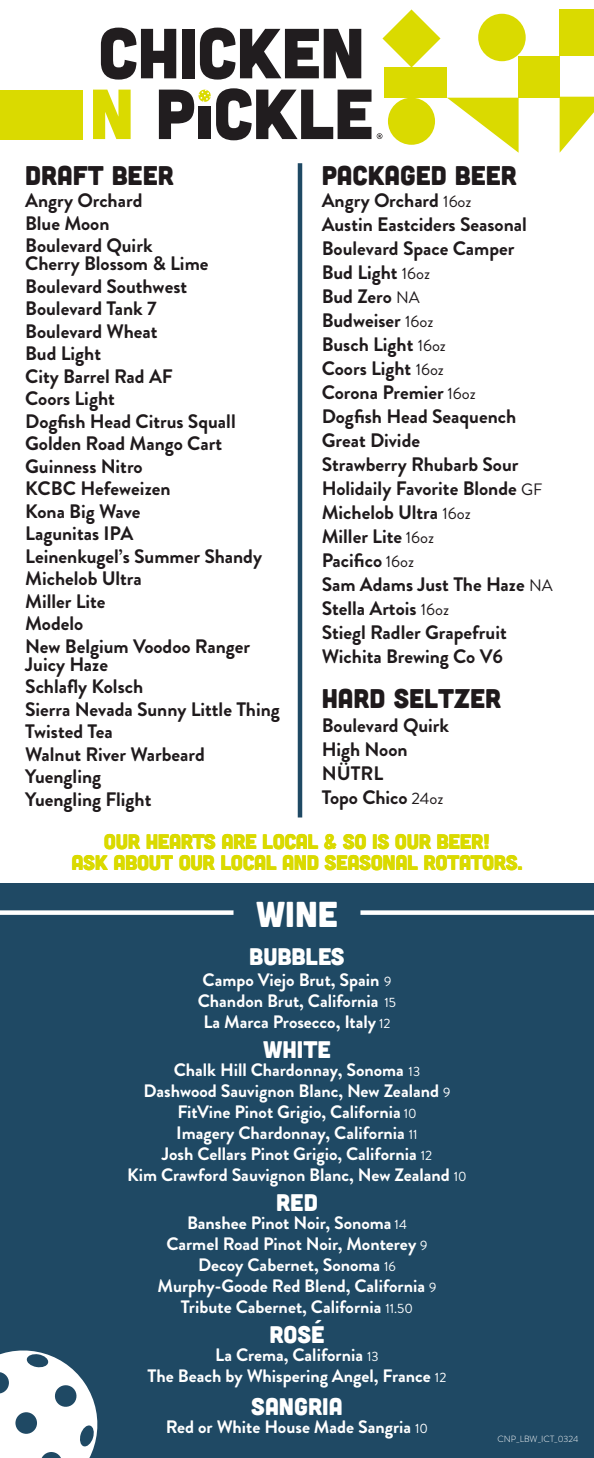
<style>
.page{position:relative;width:594px;height:1458px;background:#fff}
.page>*{position:absolute;margin:0;border:0;box-sizing:border-box;transform-origin:0 0}
.t1{font:36px "Cubano";color:#fff}
.t2{font:27px "Cubano";color:#1f1a1c}
.t3{font:24px "Cubano";color:#fff}
.t4{font:21px/21px "Cubano";letter-spacing:-.02em;color:#dada00;text-align:center}
.t5{font:700 19.5px/18px "Brandon Grotesque";color:#1f1a1c}
.t6{font:700 18px "Brandon Grotesque";color:#fff}
.t7{font:300 9px "Brandon Grotesque";color:#fff}
.s1{font-weight:400;font-size:16.5px}
.s2{font-weight:400;font-size:13.5px}
</style>
<div class="page">
<div style="left:0;top:884px;width:594px;height:574px;background:#1f4964"></div>
<hr style="left:298px;top:163px;width:4px;height:655px;background:#1f4964">
<svg style="left:0;top:1350px;width:97px;height:108px"></svg>
<svg style="left:101px;top:28px;width:75px;height:52px"></svg>
<div style="left:182px;top:29px;width:12px;height:49px;background:#211d1f"></div>
<svg style="left:200px;top:28px;width:161px;height:52px"></svg>
<svg style="left:93px;top:90px;width:38px;height:49px;background:#e0e02b"></svg>
<svg style="left:159px;top:88px;width:223px;height:52px"></svg>
<div style="left:0;top:90px;width:82px;height:49px;background:#dada00"></div>
<div style="left:388px;top:98px;width:47px;height:47px;background:#dada00;border-radius:50%"></div>
<svg style="left:382px;top:9px;width:59px;height:59px"></svg>
<div style="left:519px;top:57px;width:41px;height:41px;background:#dada00"></div>
<div style="left:384px;top:68px;width:63px;height:30px;background:#dada00"></div>
<svg style="left:447px;top:98px;width:72px;height:55px"></svg>
<div style="left:560px;top:9px;width:34px;height:47px;background:#dada00"></div>
<div style="left:478px;top:14px;width:48px;height:47px;background:#dada00;border-radius:50%"></div>
<svg style="left:560px;top:97px;width:34px;height:55px"></svg>
<div style="left:360px;top:910px;width:234px;height:5px;background:#fff"></div>
<div style="left:0;top:910px;width:234px;height:5px;background:#fff"></div>
<p class="t2" style="left:25px;top:158px;width:150px">DRAFT BEER</p>
<p class="t5" style="left:25px;top:192px;width:119px">Angry Orchard</p>
<p class="t5" style="left:25px;top:214px;width:86px">Blue Moon</p>
<p class="t5" style="left:25px;top:237px;width:185px">Boulevard Quirk<br>Cherry Blossom &amp; Lime</p>
<p class="t5" style="left:25px;top:277px;width:163px">Boulevard Southwest</p>
<p class="t5" style="left:25px;top:300px;width:133px">Boulevard Tank 7</p>
<p class="t5" style="left:25px;top:322px;width:134px">Boulevard Wheat</p>
<p class="t5" style="left:25px;top:345px;width:77px">Bud Light</p>
<p class="t5" style="left:25px;top:367px;width:149px">City Barrel Rad AF</p>
<p class="t5" style="left:25px;top:390px;width:91px">Coors Light</p>
<p class="t5" style="left:25px;top:412px;width:212px">Dogfish Head Citrus Squall</p>
<p class="t5" style="left:25px;top:435px;width:198px">Golden Road Mango Cart</p>
<p class="t5" style="left:25px;top:457px;width:119px">Guinness Nitro</p>
<p class="t5" style="left:25px;top:480px;width:147px">KCBC Hefeweizen</p>
<p class="t5" style="left:25px;top:502px;width:117px">Kona Big Wave</p>
<p class="t5" style="left:25px;top:525px;width:110px">Lagunitas IPA</p>
<p class="t5" style="left:25px;top:547px;width:238px">Leinenkugel’s Summer Shandy</p>
<p class="t5" style="left:25px;top:570px;width:118px">Michelob Ultra</p>
<p class="t5" style="left:25px;top:592px;width:82px">Miller Lite</p>
<p class="t5" style="left:25px;top:615px;width:60px">Modelo</p>
<p class="t5" style="left:25px;top:637px;width:226px">New Belgium Voodoo Ranger<br>Juicy Haze</p>
<p class="t5" style="left:25px;top:678px;width:120px">Schlafly Kolsch</p>
<p class="t5" style="left:25px;top:700px;width:256px">Sierra Nevada Sunny Little Thing</p>
<p class="t5" style="left:25px;top:723px;width:89px">Twisted Tea</p>
<p class="t5" style="left:25px;top:745px;width:181px">Walnut River Warbeard</p>
<p class="t5" style="left:25px;top:768px;width:77px">Yuengling</p>
<p class="t5" style="left:25px;top:790px;width:128px">Yuengling Flight</p>
<p class="t2" style="left:322px;top:158px;width:197px">PACKAGED BEER</p>
<p class="t5" style="left:322px;top:192px;width:151px">Angry Orchard <span class="s1">16oz</span></p>
<p class="t5" style="left:322px;top:216px;width:207px">Austin Eastciders Seasonal</p>
<p class="t5" style="left:322px;top:240px;width:194px">Boulevard Space Camper</p>
<p class="t5" style="left:322px;top:264px;width:110px">Bud Light <span class="s1">16oz</span></p>
<p class="t5" style="left:322px;top:288px;width:100px">Bud Zero <span class="s1">NA</span></p>
<p class="t5" style="left:322px;top:312px;width:113px">Budweiser <span class="s1">16oz</span></p>
<p class="t5" style="left:322px;top:336px;width:126px">Busch Light <span class="s1">16oz</span></p>
<p class="t5" style="left:322px;top:360px;width:124px">Coors Light <span class="s1">16oz</span></p>
<p class="t5" style="left:322px;top:384px;width:156px">Corona Premier <span class="s1">16oz</span></p>
<p class="t5" style="left:322px;top:408px;width:196px">Dogfish Head Seaquench</p>
<p class="t5" style="left:322px;top:429px;width:198px;line-height:24px">Great Divide<br>Strawberry Rhubarb Sour</p>
<p class="t5" style="left:322px;top:480px;width:222px">Holidaily Favorite Blonde <span class="s1">GF</span></p>
<p class="t5" style="left:322px;top:504px;width:151px">Michelob Ultra <span class="s1">16oz</span></p>
<p class="t5" style="left:322px;top:528px;width:114px">Miller Lite <span class="s1">16oz</span></p>
<p class="t5" style="left:322px;top:552px;width:94px">Pacifico <span class="s1">16oz</span></p>
<p class="t5" style="left:322px;top:576px;width:232px">Sam Adams Just The Haze <span class="s1">NA</span></p>
<p class="t5" style="left:322px;top:600px;width:129px">Stella Artois <span class="s1">16oz</span></p>
<p class="t5" style="left:322px;top:624px;width:187px">Stiegl Radler Grapefruit</p>
<p class="t5" style="left:322px;top:648px;width:183px">Wichita Brewing Co V6</p>
<p class="t2" style="left:322px;top:681px;width:181px">HARD SELTZER</p>
<p class="t5" style="left:322px;top:717px;width:129px">Boulevard Quirk</p>
<p class="t5" style="left:322px;top:741px;width:87px">High Noon</p>
<p class="t5" style="left:322px;top:765px;width:63px">NÜTRL</p>
<p class="t5" style="left:322px;top:789px;width:123px">Topo Chico <span class="s1">24oz</span></p>
<p class="t4" style="left:72px;top:830px;width:452px">OUR HEARTS ARE LOCAL &amp; SO IS OUR BEER!<br>ASK ABOUT OUR LOCAL AND SEASONAL ROTATORS.</p>
<p class="t1" style="left:256px;top:892px;width:83px">WINE</p>
<p class="t3" style="left:249px;top:941px;width:97px">BUBBLES</p>
<p class="t6" style="left:203px;top:967px;width:190px">Campo Viejo Brut, Spain <span class="s2">9</span></p>
<p class="t6" style="left:198px;top:988px;width:200px">Chandon Brut, California <span class="s2">15</span></p>
<p class="t6" style="left:203px;top:1009px;width:189px">La Marca Prosecco, Italy <span class="s2">12</span></p>
<p class="t3" style="left:263px;top:1034px;width:69px">WHITE</p>
<p class="t6" style="left:174px;top:1057px;width:248px">Chalk Hill Chardonnay, Sonoma <span class="s2">13</span></p>
<p class="t6" style="left:144px;top:1078px;width:308px">Dashwood Sauvignon Blanc, New Zealand <span class="s2">9</span></p>
<p class="t6" style="left:177px;top:1099px;width:241px">FitVine Pinot Grigio, California <span class="s2">10</span></p>
<p class="t6" style="left:176px;top:1120px;width:243px">Imagery Chardonnay, California <span class="s2">11</span></p>
<p class="t6" style="left:162px;top:1141px;width:272px">Josh Cellars Pinot Grigio, California <span class="s2">12</span></p>
<p class="t6" style="left:127px;top:1162px;width:341px">Kim Crawford Sauvignon Blanc, New Zealand <span class="s2">10</span></p>
<p class="t3" style="left:276px;top:1187px;width:43px">RED</p>
<p class="t6" style="left:187px;top:1210px;width:221px">Banshee Pinot Noir, Sonoma <span class="s2">14</span></p>
<p class="t6" style="left:166px;top:1231px;width:263px">Carmel Road Pinot Noir, Monterey <span class="s2">9</span></p>
<p class="t6" style="left:198px;top:1252px;width:199px">Decoy Cabernet, Sonoma <span class="s2">16</span></p>
<p class="t6" style="left:158px;top:1273px;width:280px">Murphy-Goode Red Blend, California <span class="s2">9</span></p>
<p class="t6" style="left:181px;top:1294px;width:234px">Tribute Cabernet, California <span class="s2">11.50</span></p>
<p class="t3" style="left:269px;top:1319px;width:57px">ROSÉ</p>
<p class="t6" style="left:215px;top:1342px;width:165px">La Crema, California <span class="s2">13</span></p>
<p class="t6" style="left:148px;top:1363px;width:300px">The Beach by Whispering Angel, France <span class="s2">12</span></p>
<p class="t3" style="left:251px;top:1391px;width:93px">SANGRIA</p>
<p class="t6" style="left:166px;top:1414px;width:264px">Red or White House Made Sangria <span class="s2">10</span></p>
<p class="t7" style="left:497px;top:1433px;width:82px">CNP_LBW_ICT_0324</p>
</div>
